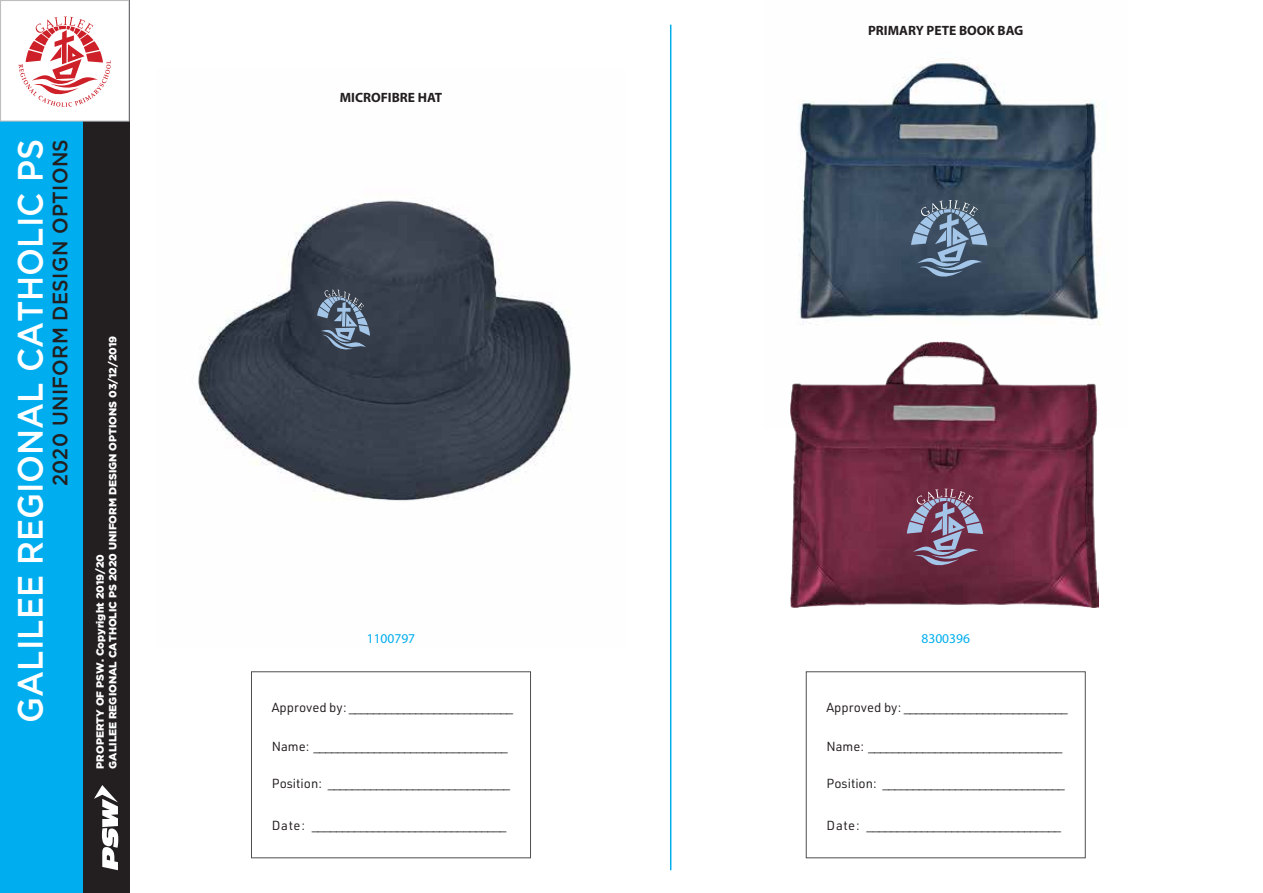
<style>
.page{position:relative;width:1263px;height:893px;background:#fff}
.page>*{position:absolute;margin:0;border:0;box-sizing:border-box;transform-origin:0 0}
.t1{font:500 35.25px "Gotham HTF";color:#fff;scale:.94 1}
.t2{font:500 20.85px "Gotham HTF";letter-spacing:.02em;color:#231f20;scale:.93 1}
.t3{font:700 13.5px "Myriad Pro";color:#231f20}
.t4{font:13.5px "Myriad Pro";color:#00aeef}
.t5{font:12.9px "URWDIN";color:#231f20}
.t6{font:900 10.5px/12.6px "Gotham HTF";color:#fff}
</style>
<div class="page">
<img style="left:798px;top:58px;width:302px;height:267px">
<img style="left:790px;top:341px;width:309px;height:266px">
<img style="left:198px;top:200px;width:373px;height:301px">
<div style="left:0;top:0;width:129px;height:893px;background:#231f20"></div>
<div style="left:0;top:0;width:83px;height:893px;background:#00aeef"></div>
<svg style="left:94px;top:785px;width:24px;height:85px"></svg>
<svg style="left:0;top:0;width:129px;height:122px;background:#f4dcdd"></svg>
<hr style="left:670px;top:25px;width:1px;height:845px;background:#00aeef">
<div style="left:251px;top:672px;width:280px;height:186px;border:1px solid #4f4f51"></div>
<div style="left:806px;top:672px;width:279px;height:186px;border:1px solid #4f4f51"></div>
<svg style="left:317px;top:289px;width:53px;height:62px;background:#5a6a7d"></svg>
<svg style="left:911px;top:200px;width:76px;height:79px;background:#5e748c"></svg>
<svg style="left:907px;top:489px;width:76px;height:79px;background:#815d78"></svg>
<h1 class="t1" style="left:10px;top:723px;width:622px;rotate:-90deg">GALILEE REGIONAL CATHOLIC PS</h1>
<h2 class="t2" style="left:48px;top:486px;width:375px;rotate:-90deg">2020 UNIFORM DESIGN OPTIONS</h2>
<p class="t6" style="left:94px;top:769px;width:434px;rotate:-90deg">PROPERTY OF PSW. Copyright 2019/20<br>GALILEE REGIONAL CATHOLIC PS 2020 UNIFORM DESIGN OPTIONS 03/12/2019</p>
<p class="t3" style="left:340px;top:89px;width:104px">MICROFIBRE HAT</p>
<p class="t4" style="left:367px;top:630px;width:50px">1100797</p>
<p class="t5" style="left:272px;top:699px;width:243px">Approved by: ___________________________</p>
<p class="t5" style="left:272px;top:738px;width:237px">Name: ________________________________</p>
<p class="t5" style="left:272px;top:775px;width:240px">Position: ______________________________</p>
<p class="t5" style="left:272px;top:817px;width:236px">Date: ________________________________</p>
<p class="t3" style="left:868px;top:22px;width:157px">PRIMARY PETE BOOK BAG</p>
<p class="t4" style="left:921px;top:630px;width:50px">8300396</p>
<p class="t5" style="left:826px;top:699px;width:243px">Approved by: ___________________________</p>
<p class="t5" style="left:826px;top:738px;width:237px">Name: ________________________________</p>
<p class="t5" style="left:826px;top:775px;width:240px">Position: ______________________________</p>
<p class="t5" style="left:826px;top:817px;width:236px">Date: ________________________________</p>
</div>
